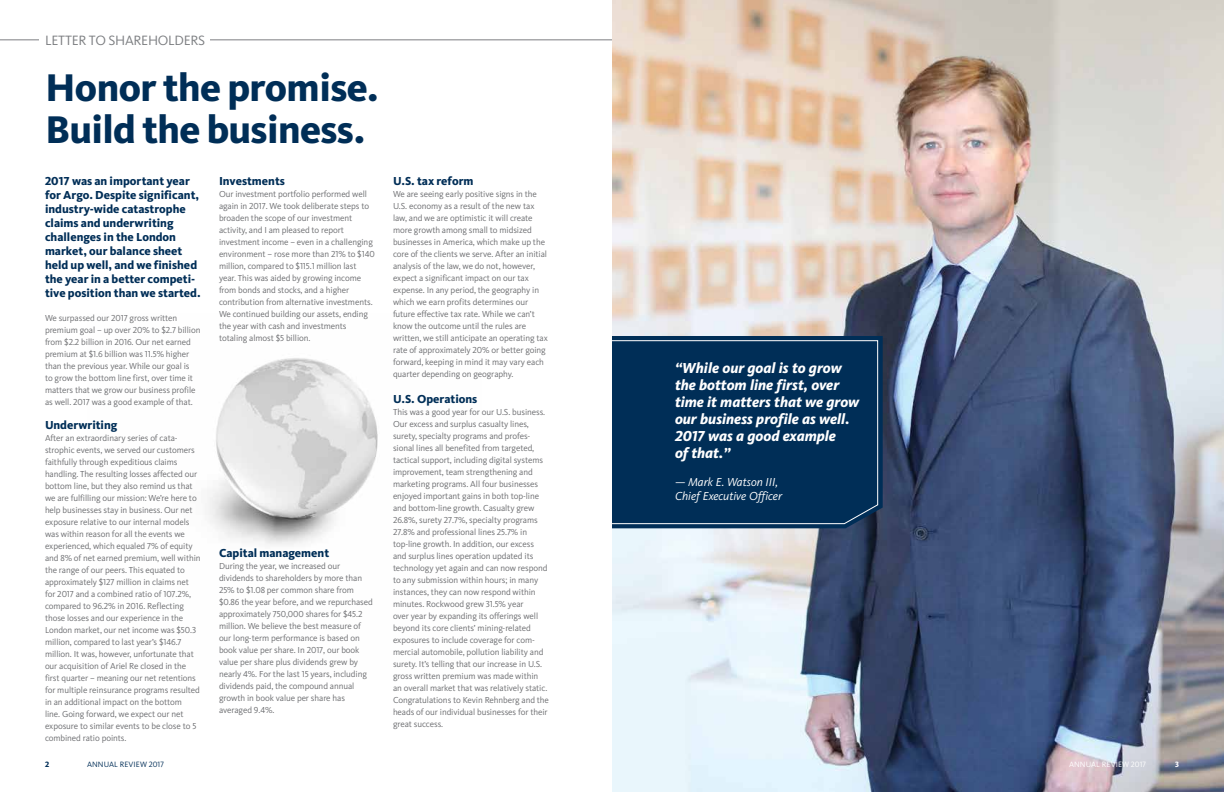
<style>
.page{position:relative;width:1224px;height:792px;background:#fff}
.page>*{position:absolute;margin:0;border:0;box-sizing:border-box;transform-origin:0 0}
.t1{font:800 40px/42px "Kievit Pro";letter-spacing:-.015em;color:#002e57}
.t2{font:italic 800 15px/17px "Kievit Pro";color:#fff}
.t3{font:14px "Kievit Pro";letter-spacing:-.02em;color:#7c7e81}
.t4{font:800 12px/14px "Kievit Pro";color:#002e57}
.t5{font:italic 12px/14px "Kievit Pro";color:#fff}
.t6{font:9px/12px "Kievit Pro";letter-spacing:-.01em;color:#6d6e71}
.t7{font:8px "Kievit Pro";letter-spacing:.01em;color:#002e57}
.t8{font:8px "Kievit Pro";letter-spacing:.01em;color:#fff}
.t9{font:800 8px "Kievit Pro";color:#002e57}
.t10{font:800 8px "Kievit Pro";color:#fff}
</style>
<div class="page">
<img style="left:208px;top:358px;width:170px;height:187px">
<hr style="left:0;top:40px;width:1224px;height:1px;background:#7c7e81">
<div style="left:40px;top:31px;width:170px;height:20px;background:#fff"></div>
<img style="left:612px;top:0;width:612px;height:792px">
<svg style="left:612px;top:336px;width:271px;height:192px;background:#09335a"></svg>
<div style="left:612px;top:340px;width:266px;height:184px;background:#002e57"></div>
<h3 class="t3" style="left:45px;top:32px;width:162px">LETTER TO SHAREHOLDERS</h3>
<h1 class="t1" style="left:46px;top:66px;width:335px">Honor the promise.<br>Build the business.</h1>
<p class="t4" style="left:45px;top:174px;width:157px">2017 was an important year for Argo. Despite significant, industry-wide catastrophe claims and underwriting challenges in the London market, our balance sheet held up well, and we finished the year in a better competi&shy;tive position than we started.</p>
<p class="t6" style="left:45px;top:312px;width:157px">We surpassed our 2017 gross written premium goal – up over 20% to $2.7 billion from $2.2 billion in 2016. Our net earned premium at $1.6 billion was 11.5% higher than the previous year. While our goal is<br>to grow the bottom line first, over time it matters that we grow our business profile as well. 2017 was a good example of that.</p>
<h3 class="t4" style="left:45px;top:418px;width:74px">Underwriting</h3>
<p class="t6" style="left:45px;top:432px;width:157px">After an extraordinary series of cata&shy;strophic events, we served our customers faithfully through expeditious claims handling. The resulting losses affected our bottom line, but they also remind us that we are fulfilling our mission: We’re here to help businesses stay in business. Our net exposure relative to our internal models was within reason for all the events we experienced, which equaled 7% of equity and 8% of net earned premium, well within the range of our peers. This equated to approximately $127 million in claims net for 2017 and a combined ratio of 107.2%, compared to 96.2% in 2016. Reflecting those losses and our experience in the London market, our net income was $50.3 million, compared to last year’s $146.7 million. It was, however, unfortunate that our acquisition of Ariel Re closed in the first quarter – meaning our net retentions for multiple reinsurance programs resulted in an additional impact on the bottom<br>line. Going forward, we expect our net exposure to similar events to be close to 5 combined ratio points.</p>
<h3 class="t4" style="left:219px;top:174px;width:67px">Investments</h3>
<p class="t6" style="left:219px;top:188px;width:157px">Our investment portfolio performed well again in 2017. We took deliberate steps to broaden the scope of our investment activity, and I am pleased to report investment income – even in a challenging environment – rose more than 21% to $140 million, compared to $115.1 million last year. This was aided by growing income from bonds and stocks, and a higher contribution from alternative investments.<br>We continued building our assets, ending the year with cash and investments totaling almost $5 billion.</p>
<h3 class="t4" style="left:219px;top:546px;width:112px">Capital management</h3>
<p class="t6" style="left:219px;top:560px;width:155px">During the year, we increased our dividends to shareholders by more than 25% to $1.08 per common share from $0.86 the year before, and we repurchased approximately 750,000 shares for $45.2 million. We believe the best measure of our long-term performance is based on book value per share. In 2017, our book value per share plus dividends grew by nearly 4%. For the last 15 years, including dividends paid, the compound annual growth in book value per share has averaged 9.4%.</p>
<h3 class="t4" style="left:393px;top:174px;width:82px">U.S. tax reform</h3>
<p class="t6" style="left:393px;top:188px;width:156px">We are seeing early positive signs in the U.S. economy as a result of the new tax law, and we are optimistic it will create more growth among small to midsized businesses in America, which make up the core of the clients we serve. After an initial analysis of the law, we do not, however, expect a significant impact on our tax expense. In any period, the geography in which we earn profits determines our future effective tax rate. While we can’t know the outcome until the rules are written, we still anticipate an operating tax rate of approximately 20% or better going forward, keeping in mind it may vary each quarter depending on geography.</p>
<h3 class="t4" style="left:393px;top:392px;width:86px">U.S. Operations</h3>
<p class="t6" style="left:393px;top:406px;width:158px">This was a good year for our U.S. business.<br>Our excess and surplus casualty lines, surety, specialty programs and profes&shy;sional lines all benefited from targeted, tactical support, including digital systems improvement, team strengthening and marketing programs. All four businesses enjoyed important gains in both top-line and bottom-line growth. Casualty grew 26.8%, surety 27.7%, specialty programs 27.8% and professional lines 25.7% in top-line growth. In addition, our excess and surplus lines operation updated its technology yet again and can now respond to any submission within hours; in many instances, they can now respond within minutes. Rockwood grew 31.5% year<br>over year by expanding its offerings well beyond its core clients’ mining-related exposures to include coverage for com&shy;mercial automobile, pollution liability and surety. It’s telling that our increase in U.S. gross written premium was made within an overall market that was relatively static.<br>Congratulations to Kevin Rehnberg and the heads of our individual businesses for their great success.</p>
<h2 class="t2" style="left:675px;top:359px;width:186px">“While our goal is to grow the bottom line first, over time it matters that we grow our business profile as well.<br>2017 was a good example<br>of that.”</h2>
<h3 class="t5" style="left:675px;top:475px;width:109px">— Mark E. Watson III,<br>Chief Executive Officer</h3>
<p class="t9" style="left:45px;top:759px;width:6px">2</p>
<p class="t7" style="left:87px;top:759px;width:78px">ANNUAL REVIEW 2017</p>
<p class="t8" style="left:1069px;top:759px;width:78px">ANNUAL REVIEW 2017</p>
<p class="t10" style="left:1175px;top:759px;width:5px">3</p>
</div>
